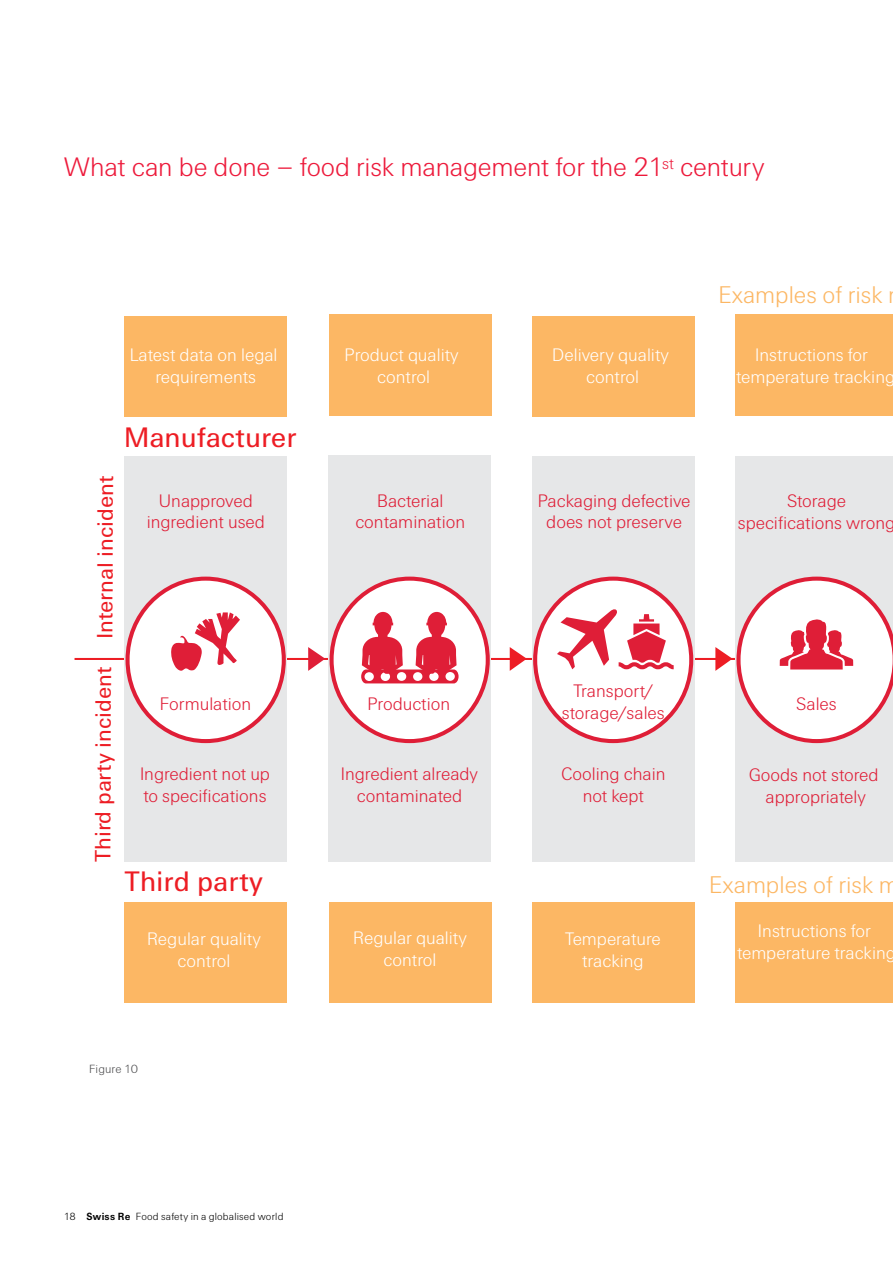
<style>
.page{position:relative;width:893px;height:1263px;background:#fff}
.page>*{position:absolute;margin:0;border:0;box-sizing:border-box;transform-origin:0 0}
.t1{font:28.5px "Swiss Re Sans OT";color:#ed1d24}
.t2{font:300 27px "Swiss Re Sans OT";letter-spacing:-.01em;color:#ed1a3b}
.t3{font:300 24.3px "Swiss Re Sans OT";color:#fcb764}
.t4{font:22.35px "Swiss Re Sans OT";letter-spacing:-.005em;color:#ed1d24}
.t5{font:300 18.3px/21.9px "Swiss Re Sans OT";color:#df1e37;text-align:center}
.t6{font:300 18.3px/21.9px "Swiss Re Sans OT";color:#fff;text-align:center}
.t7{font:300 12px "Swiss Re Sans OT";letter-spacing:.01em;color:#4d4d4f}
.t8{font:300 10.5px "Swiss Re Sans OT";letter-spacing:.015em;color:#000}
.s1{font-weight:700}
</style>
<div class="page">
<hr style="left:75px;top:658px;width:818px;height:2px;background:#ed1d24">
<div style="left:124px;top:456px;width:163px;height:203px;background:#e6e7e8"></div>
<div style="left:328px;top:456px;width:163px;height:203px;background:#e6e7e8"></div>
<div style="left:532px;top:456px;width:162px;height:203px;background:#e6e7e8"></div>
<div style="left:735px;top:456px;width:158px;height:203px;background:#e6e7e8"></div>
<div style="left:124px;top:659px;width:163px;height:203px;background:#e6e7e8"></div>
<div style="left:128px;top:579px;width:156px;height:162px;background:#fff;border-radius:50%"></div>
<div style="left:126px;top:577px;width:160px;height:166px;border:4px solid #df1e37;border-radius:50%"></div>
<svg style="left:171px;top:612px;width:69px;height:59px"></svg>
<div style="left:328px;top:659px;width:163px;height:203px;background:#e6e7e8"></div>
<div style="left:332px;top:579px;width:156px;height:162px;background:#fff;border-radius:50%"></div>
<div style="left:330px;top:577px;width:160px;height:166px;border:4px solid #df1e37;border-radius:50%"></div>
<div style="left:532px;top:659px;width:162px;height:203px;background:#e6e7e8"></div>
<div style="left:535px;top:579px;width:156px;height:162px;background:#fff;border-radius:50%"></div>
<div style="left:533px;top:577px;width:160px;height:166px;border:4px solid #df1e37;border-radius:50%"></div>
<div style="left:735px;top:659px;width:158px;height:203px;background:#e6e7e8"></div>
<svg style="left:557px;top:608px;width:117px;height:61px"></svg>
<div style="left:125px;top:903px;width:162px;height:100px;background:#fcb764"></div>
<div style="left:329px;top:903px;width:163px;height:100px;background:#fcb764"></div>
<div style="left:533px;top:903px;width:162px;height:100px;background:#fcb764"></div>
<div style="left:735px;top:903px;width:158px;height:100px;background:#fcb764"></div>
<div style="left:329px;top:315px;width:163px;height:101px;background:#fcb764"></div>
<div style="left:533px;top:316px;width:162px;height:100px;background:#fcb764"></div>
<div style="left:735px;top:315px;width:158px;height:101px;background:#fcb764"></div>
<div style="left:125px;top:316px;width:162px;height:100px;background:#fcb764"></div>
<svg style="left:308px;top:647px;width:17px;height:24px"></svg>
<svg style="left:510px;top:647px;width:17px;height:24px"></svg>
<svg style="left:715px;top:577px;width:178px;height:166px"></svg>
<svg style="left:361px;top:612px;width:98px;height:71px"></svg>
<h2 class="t2" style="left:64px;top:151px;width:702px">What can be done ‒ food risk management for the 21<sup>st</sup> century</h2>
<h3 class="t3" style="left:719px;top:281px;width:166px">Examples of risk</h3>
<p class="t6" style="left:130px;top:344px;width:149px">Latest data on legal requirements</p>
<p class="t6" style="left:345px;top:344px;width:116px">Product quality control</p>
<p class="t6" style="left:552px;top:344px;width:118px">Delivery quality control</p>
<p class="t6" style="left:736px;top:344px;width:160px">Instructions for temperature tracking</p>
<h1 class="t1" style="left:124px;top:420px;width:174px">Manufacturer</h1>
<p class="t4" style="left:91px;top:862px;width:388px;rotate:-90deg">Third party incident Internal incident</p>
<p class="t5" style="left:147px;top:489px;width:120px">Unapproved ingredient used</p>
<p class="t5" style="left:355px;top:489px;width:111px">Bacterial contamination</p>
<p class="t5" style="left:538px;top:489px;width:154px">Packaging defective does not preserve</p>
<p class="t5" style="left:738px;top:490px;width:159px">Storage specifications wrong</p>
<p class="t5" style="left:160px;top:693px;width:93px">Formulation</p>
<p class="t5" style="left:367px;top:693px;width:84px">Production</p>
<p class="t5" style="left:562px;top:680px;width:104px">Transport/ storage/sales</p>
<p class="t5" style="left:796px;top:693px;width:42px">Sales</p>
<p class="t5" style="left:140px;top:763px;width:132px;text-align:left">Ingredient not up to specifications</p>
<p class="t5" style="left:341px;top:763px;width:139px">Ingredient already contaminated</p>
<p class="t5" style="left:561px;top:763px;width:106px">Cooling chain not kept</p>
<p class="t5" style="left:749px;top:764px;width:131px">Goods not stored appropriately</p>
<h1 class="t1" style="left:125px;top:865px;width:140px">Third party</h1>
<h3 class="t3" style="left:709px;top:871px;width:191px">Examples of risk m</h3>
<p class="t6" style="left:147px;top:928px;width:115px">Regular quality control</p>
<p class="t6" style="left:353px;top:926px;width:115px">Regular quality control</p>
<p class="t6" style="left:565px;top:928px;width:97px">Temperature tracking</p>
<p class="t6" style="left:737px;top:920px;width:160px">Instructions for temperature tracking</p>
<p class="t7" style="left:89px;top:1061px;width:50px">Figure 10</p>
<p class="t8" style="left:64px;top:1211px;width:221px">18 <span class="s1">Swiss Re</span> Food safety in a globalised world</p>
</div>
